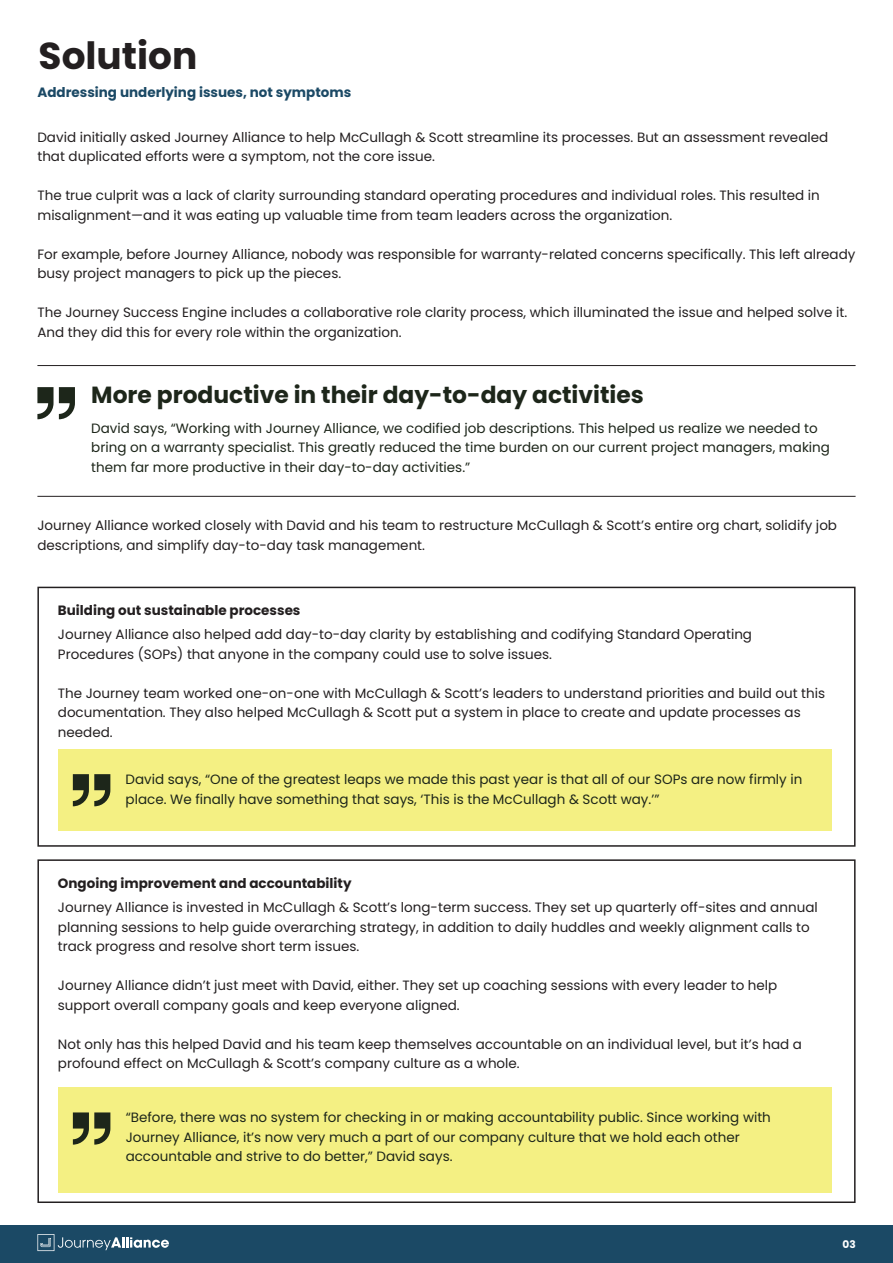
<style>
.page{position:relative;width:893px;height:1263px;background:#fff}
.page>*{position:absolute;margin:0;border:0;box-sizing:border-box;transform-origin:0 0}
.t1{font:700 37.5px "Poppins";color:#231f20}
.t2{font:700 23.4px "Poppins";color:#1d261a}
.t3{font:13.5px/19.5px "Poppins";color:#231f20}
.t4{font:13.5px/19.5px "Poppins";color:#1d261a}
.t5{font:700 13.5px "Poppins";color:#231f20}
.t6{font:700 13.5px "Poppins";color:#1b4965}
.t7{font:700 10.5px "Poppins";color:#fff}
</style>
<div class="page">
<svg style="left:37px;top:587px;width:818px;height:260px"></svg>
<svg style="left:37px;top:859px;width:819px;height:344px"></svg>
<svg style="left:37px;top:387px;width:38px;height:32px"></svg>
<div style="left:0;top:1225px;width:893px;height:38px;background:#1b4965"></div>
<svg style="left:37px;top:1234px;width:132px;height:17px"></svg>
<hr style="left:37px;top:365px;width:819px;height:1px;background:#231f20">
<hr style="left:37px;top:496px;width:819px;height:1px;background:#231f20">
<h1 class="t1" style="left:39px;top:34px;width:160px">Solution</h1>
<p class="t6" style="left:37px;top:84px;width:315px">Addressing underlying issues, not symptoms</p>
<p class="t3" style="left:37px;top:127px;width:792px">David initially asked Journey Alliance to help McCullagh &amp; Scott streamline its processes. But an assessment revealed that duplicated efforts were a symptom, not the core issue.</p>
<p class="t3" style="left:37px;top:186px;width:784px">The true culprit was a lack of clarity surrounding standard operating procedures and individual roles. This resulted in misalignment—and it was eating up valuable time from team leaders across the organization.</p>
<p class="t3" style="left:37px;top:244px;width:819px">For example, before Journey Alliance, nobody was responsible for warranty-related concerns specifically. This left already busy project managers to pick up the pieces.</p>
<p class="t3" style="left:37px;top:303px;width:811px">The Journey Success Engine includes a collaborative role clarity process, which illuminated the issue and helped solve it.<br>And they did this for every role within the organization.</p>
<h2 class="t2" style="left:91px;top:381px;width:554px">More productive in their day-to-day activities</h2>
<p class="t4" style="left:91px;top:418px;width:740px">David says, “Working with Journey Alliance, we codified job descriptions. This helped us realize we needed to bring on a warranty specialist. This greatly reduced the time burden on our current project managers, making them far more productive in their day-to-day activities.”</p>
<p class="t3" style="left:37px;top:516px;width:801px">Journey Alliance worked closely with David and his team to restructure McCullagh &amp; Scott’s entire org chart, solidify job descriptions, and simplify day-to-day task management.</p>
<p class="t5" style="left:58px;top:602px;width:244px">Building out sustainable processes</p>
<p class="t3" style="left:58px;top:625px;width:696px">Journey Alliance also helped add day-to-day clarity by establishing and codifying Standard Operating<br>Procedures (SOPs) that anyone in the company could use to solve issues.</p>
<p class="t3" style="left:58px;top:683px;width:769px">The Journey team worked one-on-one with McCullagh &amp; Scott’s leaders to understand priorities and build out this documentation. They also helped McCullagh &amp; Scott put a system in place to create and update processes as needed.</p>
<p class="t4" style="left:126px;top:770px;width:678px">David says, “One of the greatest leaps we made this past year is that all of our SOPs are now firmly in place. We finally have something that says, ‘This is the McCullagh &amp; Scott way.’”</p>
<p class="t5" style="left:58px;top:875px;width:295px">Ongoing improvement and accountability</p>
<p class="t3" style="left:58px;top:898px;width:761px">Journey Alliance is invested in McCullagh &amp; Scott’s long-term success. They set up quarterly off-sites and annual planning sessions to help guide overarching strategy, in addition to daily huddles and weekly alignment calls to track progress and resolve short term issues.</p>
<p class="t3" style="left:58px;top:976px;width:721px">Journey Alliance didn’t just meet with David, either. They set up coaching sessions with every leader to help support overall company goals and keep everyone aligned.</p>
<p class="t3" style="left:58px;top:1034px;width:746px">Not only has this helped David and his team keep themselves accountable on an individual level, but it’s had a profound effect on McCullagh &amp; Scott’s company culture as a whole.</p>
<p class="t4" style="left:126px;top:1108px;width:647px">“Before, there was no system for checking in or making accountability public. Since working with<br>Journey Alliance, it’s now very much a part of our company culture that we hold each other accountable and strive to do better,” David says.</p>
<p class="t7" style="left:842px;top:1238px;width:15px">03</p>
</div>
